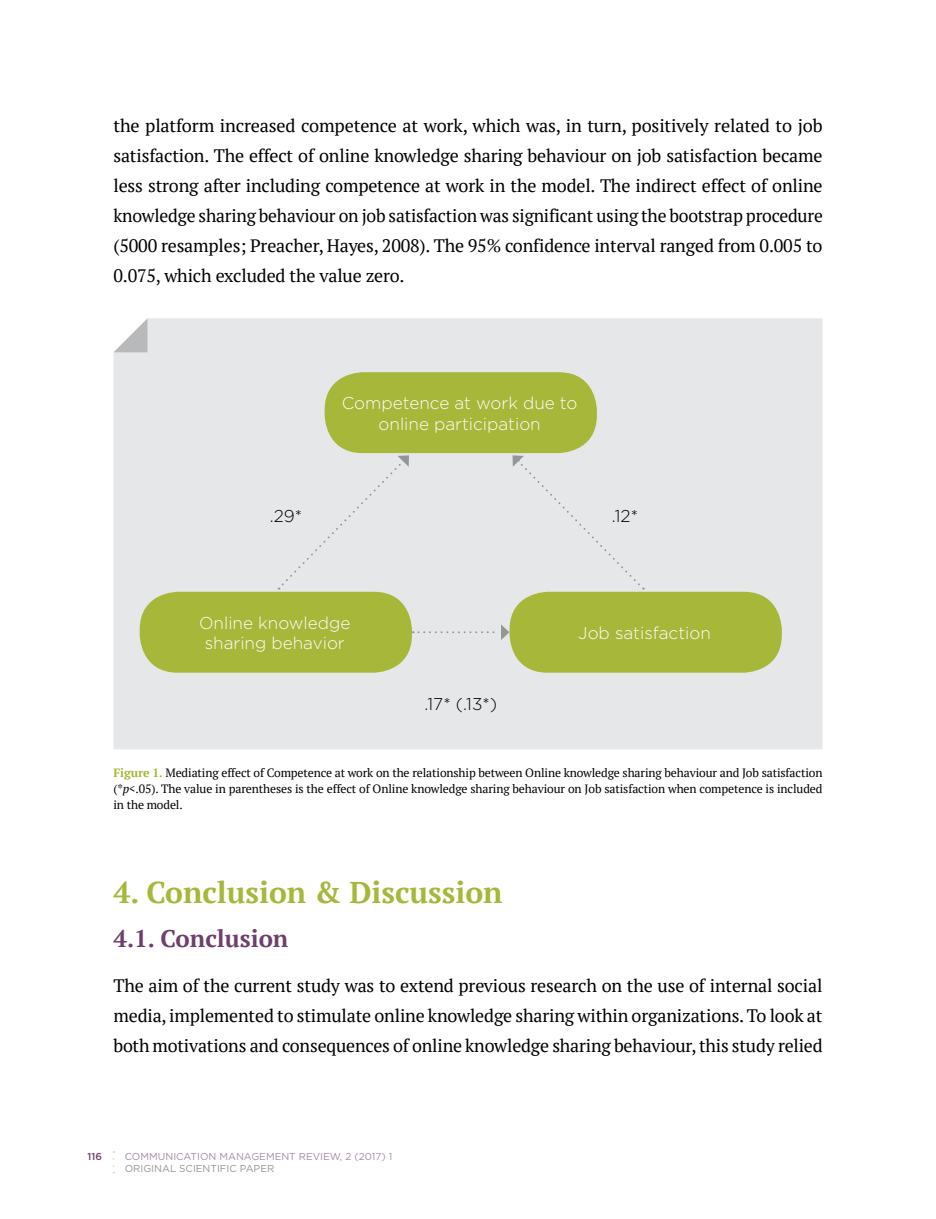
<style>
.page{position:relative;width:936px;height:1219px;background:#fff}
.page>*{position:absolute;margin:0;border:0;box-sizing:border-box;transform-origin:0 0}
.t1{font:700 30px "PT Serif";color:#a7b739}
.t2{font:700 24px "PT Serif";color:#6d406b}
.t3{font:18px/30px "PT Serif";letter-spacing:-.01em;color:#000;text-align:justify}
.t4{font:300 17.2px/20.6px "Gotham";color:#fff;text-align:center}
.t5{font:300 17.2px "Gotham";color:#000}
.t6{font:12px/16px "PT Serif";letter-spacing:-.01em;color:#000;text-align:justify}
.t7{font:10px "Gotham";color:#a68ba4}
.t8{font:10px "Gotham";color:#939598}
.t9{font:500 10px "Gotham";color:#6d406b}
.s1{font-weight:700;color:#a7b739}
.s2{font-style:italic}
</style>
<div class="page">
<div style="left:113px;top:318px;width:709px;height:431px;background:#e6e7e8"></div>
<svg style="left:113px;top:318px;width:34px;height:34px"></svg>
<div style="left:324px;top:372px;width:273px;height:81px;background:#a7b739;border-radius:38px"></div>
<div style="left:140px;top:592px;width:272px;height:81px;background:#a7b739;border-radius:38px"></div>
<div style="left:509px;top:592px;width:272px;height:81px;background:#a7b739;border-radius:38px"></div>
<div style="left:278px;top:455px;width:131px;height:135px;background:#e6e7e8"></div>
<div style="left:512px;top:455px;width:132px;height:135px;background:#e6e7e8"></div>
<svg style="left:413px;top:624px;width:96px;height:16px;background:#e0e1e2"></svg>
<p class="t3" style="left:113px;top:111px;width:711px">the platform increased competence at work, which was, in turn, positively related to job satisfaction. The effect of online knowledge sharing behaviour on job satisfaction became less strong after including competence at work in the model. The indirect effect of online knowledge sharing behaviour on job satisfaction was significant using the bootstrap procedure (5000 resamples; Preacher, Hayes, 2008). The 95% confidence interval ranged from 0.005 to 0.075, which excluded the value zero.</p>
<p class="t4" style="left:342px;top:392px;width:237px">Competence at work due to online participation</p>
<p class="t5" style="left:270px;top:505px;width:34px">.29*</p>
<p class="t5" style="left:611px;top:505px;width:28px">.12*</p>
<p class="t4" style="left:199px;top:612px;width:153px">Online knowledge sharing behavior</p>
<p class="t4" style="left:578px;top:622px;width:134px">Job satisfaction</p>
<p class="t5" style="left:424px;top:693px;width:74px">.17* (.13*)</p>
<p class="t6" style="left:113px;top:765px;width:710px"><span class="s1">Figure 1.</span> Mediating effect of Competence at work on the relationship between Online knowledge sharing behaviour and Job satisfaction (*<span class="s2">p</span>&lt;.05). The value in parentheses is the effect of Online knowledge sharing behaviour on Job satisfaction when competence is included in the model.</p>
<h1 class="t1" style="left:113px;top:872px;width:390px">4. Conclusion &amp; Discussion</h1>
<h2 class="t2" style="left:113px;top:923px;width:176px">4.1. Conclusion</h2>
<p class="t3" style="left:113px;top:970px;width:710px">The aim of the current study was to extend previous research on the use of internal social media, implemented to stimulate online knowledge sharing within organizations. To look at both motivations and consequences of online knowledge sharing behaviour, this study relied</p>
<p class="t9" style="left:88px;top:1150px;width:16px">116</p>
<p class="t7" style="left:125px;top:1151px;width:269px">COMMUNICATION MANAGEMENT REVIEW, 2 (2017) 1</p>
<p class="t8" style="left:125px;top:1163px;width:151px">ORIGINAL SCIENTIFIC PAPER</p>
</div>
